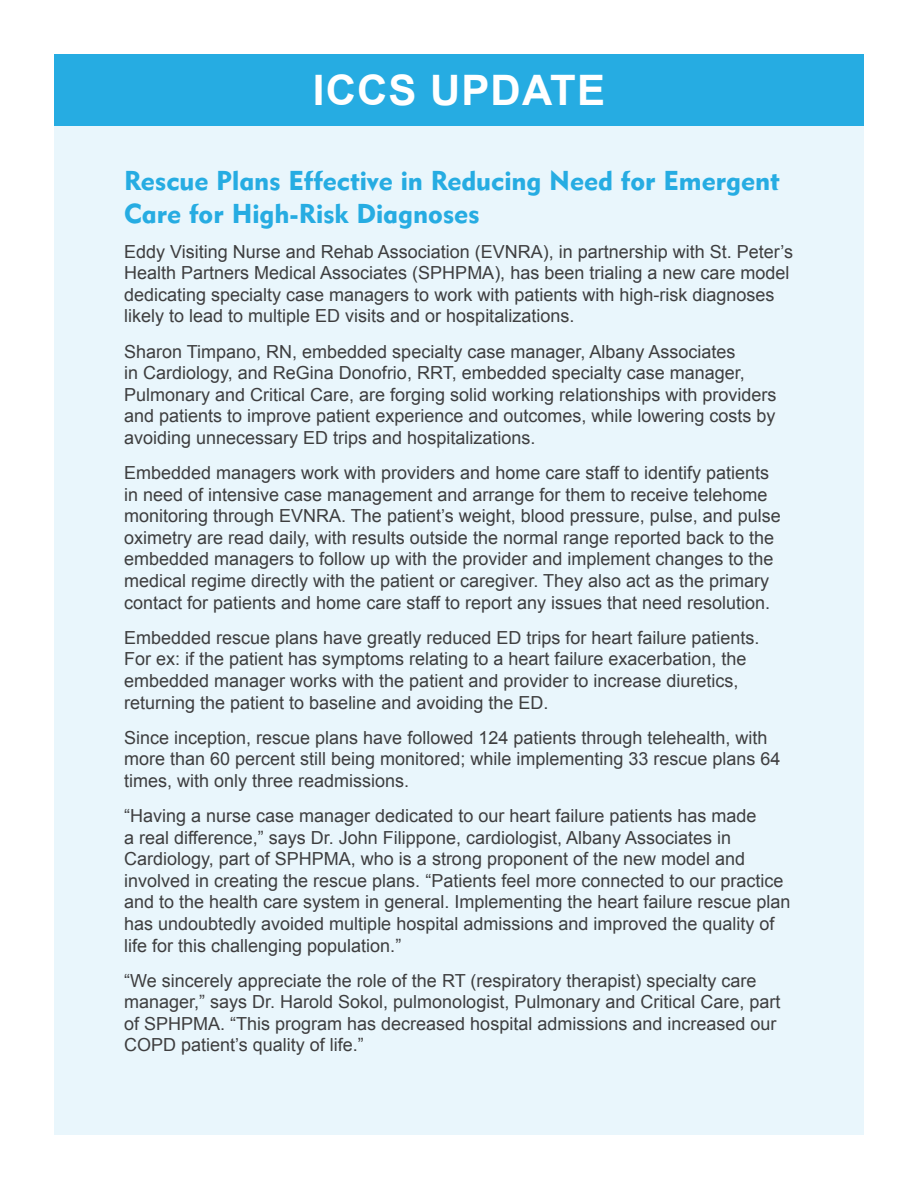
<style>
.page{position:relative;width:918px;height:1188px;background:#fff}
.page>*{position:absolute;margin:0;border:0;box-sizing:border-box;transform-origin:0 0}
.t1{font:700 42px "Arial";letter-spacing:.025em;color:#fff}
.t2{font:27px/32.4px "Geometric 415 BT Black A";color:#26ace2}
.t3{font:18px/21.6px "Arial";color:#3e3e3f}
</style>
<div class="page">
<div style="left:54px;top:126px;width:810px;height:1008px;background:#e9f6fc"></div>
<div style="left:54px;top:54px;width:810px;height:71px;background:#26ace2"></div>
<h1 class="t1" style="left:313px;top:62px;width:294px">ICCS UPDATE</h1>
<h2 class="t2" style="left:124px;top:164px;width:657px">Rescue Plans Effective in Reducing Need for Emergent<br>Care for High-Risk Diagnoses</h2>
<p class="t3" style="left:124px;top:241px;width:671px">Eddy Visiting Nurse and Rehab Association (EVNRA), in partnership with St. Peter’s Health Partners Medical Associates (SPHPMA), has been trialing a new care model dedicating specialty case managers to work with patients with high-risk diagnoses likely to lead to multiple ED visits and or hospitalizations.</p>
<p class="t3" style="left:124px;top:341px;width:654px">Sharon Timpano, RN, embedded specialty case manager, Albany Associates<br>in Cardiology, and ReGina Donofrio, RRT, embedded specialty case manager, Pulmonary and Critical Care, are forging solid working relationships with providers and patients to improve patient experience and outcomes, while lowering costs by avoiding unnecessary ED trips and hospitalizations.</p>
<p class="t3" style="left:124px;top:462px;width:658px">Embedded managers work with providers and home care staff to identify patients in need of intensive case management and arrange for them to receive telehome monitoring through EVNRA. The patient’s weight, blood pressure, pulse, and pulse oximetry are read daily, with results outside the normal range reported back to the embedded managers to follow up with the provider and implement changes to the medical regime directly with the patient or caregiver. They also act as the primary contact for patients and home care staff to report any issues that need resolution.</p>
<p class="t3" style="left:124px;top:627px;width:637px">Embedded rescue plans have greatly reduced ED trips for heart failure patients.<br>For ex: if the patient has symptoms relating to a heart failure exacerbation, the embedded manager works with the patient and provider to increase diuretics, returning the patient to baseline and avoiding the ED.</p>
<p class="t3" style="left:124px;top:727px;width:658px">Since inception, rescue plans have followed 124 patients through telehealth, with more than 60 percent still being monitored; while implementing 33 rescue plans 64 times, with only three readmissions.</p>
<p class="t3" style="left:124px;top:805px;width:668px">“Having a nurse case manager dedicated to our heart failure patients has made<br>a real difference,” says Dr. John Filippone, cardiologist, Albany Associates in Cardiology, part of SPHPMA, who is a strong proponent of the new model and involved in creating the rescue plans. “Patients feel more connected to our practice and to the health care system in general. Implementing the heart failure rescue plan has undoubtedly avoided multiple hospital admissions and improved the quality of life for this challenging population.”</p>
<p class="t3" style="left:124px;top:970px;width:658px">“We sincerely appreciate the role of the RT (respiratory therapist) specialty care manager,” says Dr. Harold Sokol, pulmonologist, Pulmonary and Critical Care, part of SPHPMA. “This program has decreased hospital admissions and increased our COPD patient’s quality of life.”</p>
</div>
